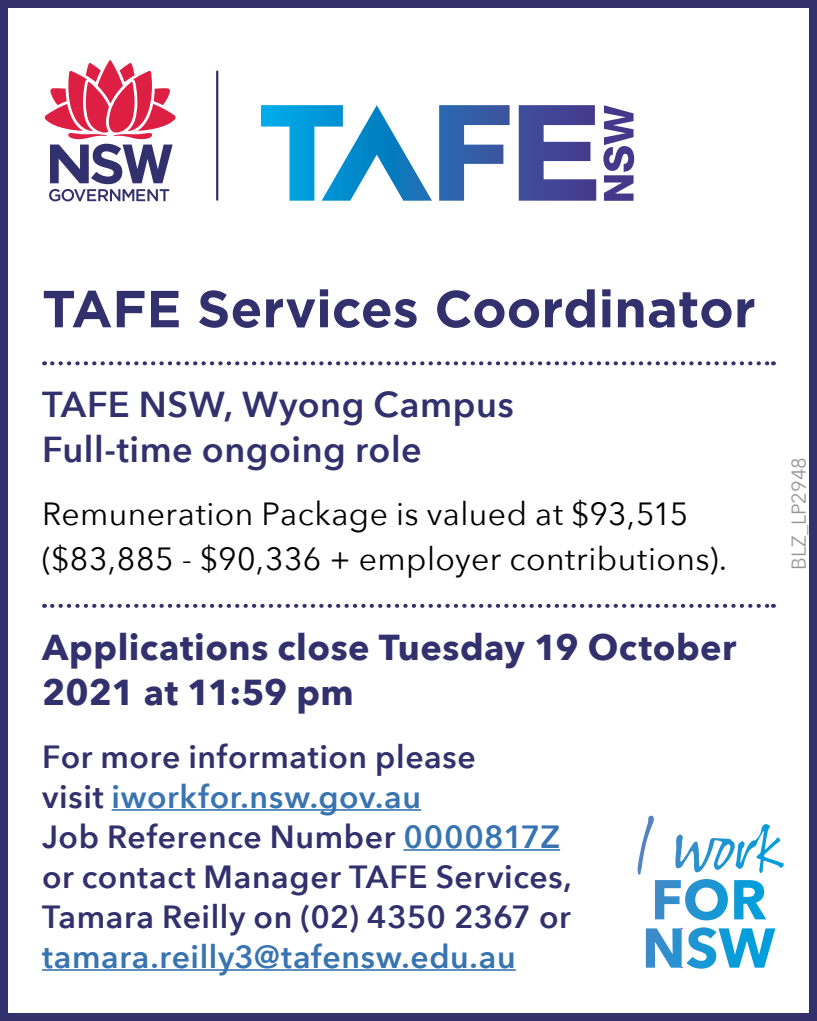
<style>
.page{position:relative;width:817px;height:1021px;background:#fff}
.page>*{position:absolute;margin:0;border:0;box-sizing:border-box;transform-origin:0 0}
.t1{font:700 52px "Gotham";color:#32316e}
.t2{font:700 36px/44.8px "Avenir Next";letter-spacing:.015em;color:#32316e}
.t3{font:600 36px/44.8px "Avenir Next";letter-spacing:.015em;color:#32316e}
.t4{font:600 32px/40px "Avenir Next";letter-spacing:.02em;color:#32316e}
.t5{font:32px/44.8px "Avenir Next";letter-spacing:.015em;color:#000}
.t6{font:600 32px "Avenir Next";letter-spacing:.02em;color:#3774b1}
.t7{font:20px "Avenir Next";color:#969696}
.s1{color:#3774b1}
</style>
<div class="page">
<svg style="left:52px;top:361px;width:721px;height:4px"></svg>
<svg style="left:52px;top:604px;width:721px;height:4px"></svg>
<hr style="left:112px;top:809px;width:309px;height:1px;background:#3774b1">
<hr style="left:403px;top:849px;width:157px;height:1px;background:#3774b1">
<hr style="left:42px;top:969px;width:473px;height:1px;background:#3774b1">
<div style="left:0;top:0;width:816px;height:1020px;border:8px solid #32316e"></div>
<svg style="left:439px;top:105px;width:70px;height:96px"></svg>
<svg style="left:518px;top:105px;width:78px;height:96px"></svg>
<svg style="left:261px;top:105px;width:171px;height:96px"></svg>
<svg style="left:603px;top:105px;width:31px;height:96px"></svg>
<hr style="left:216px;top:70px;width:2px;height:131px;background:#32316e">
<svg style="left:44px;top:60px;width:132px;height:141px"></svg>
<svg style="left:637px;top:815px;width:146px;height:105px"></svg>
<svg style="left:645px;top:927px;width:130px;height:41px"></svg>
<h1 class="t1" style="left:42px;top:274px;width:715px">TAFE Services Coordinator</h1>
<p class="t3" style="left:42px;top:381px;width:473px">TAFE NSW, Wyong Campus<br>Full-time ongoing role</p>
<p class="t5" style="left:42px;top:490px;width:686px">Remuneration Package is valued at $93,515 ($83,885 - $90,336 + employer contributions).</p>
<p class="t2" style="left:42px;top:624px;width:696px">Applications close Tuesday 19 October<br>2021 at 11:59 pm</p>
<p class="t4" style="left:42px;top:735px;width:531px">For more information please<br>visit <span class="s1">iworkfor.nsw.gov.au<br></span>Job Reference Number <span class="s1">0000817Z </span>or contact Manager TAFE Services,<br>Tamara Reilly on (02) 4350 2367 or</p>
<p class="t6" style="left:42px;top:929px;width:475px">tamara.reilly3@tafensw.edu.au</p>
<p class="t7" style="left:781px;top:570px;width:114px;rotate:-90deg">BLZ_LP2948</p>
</div>
